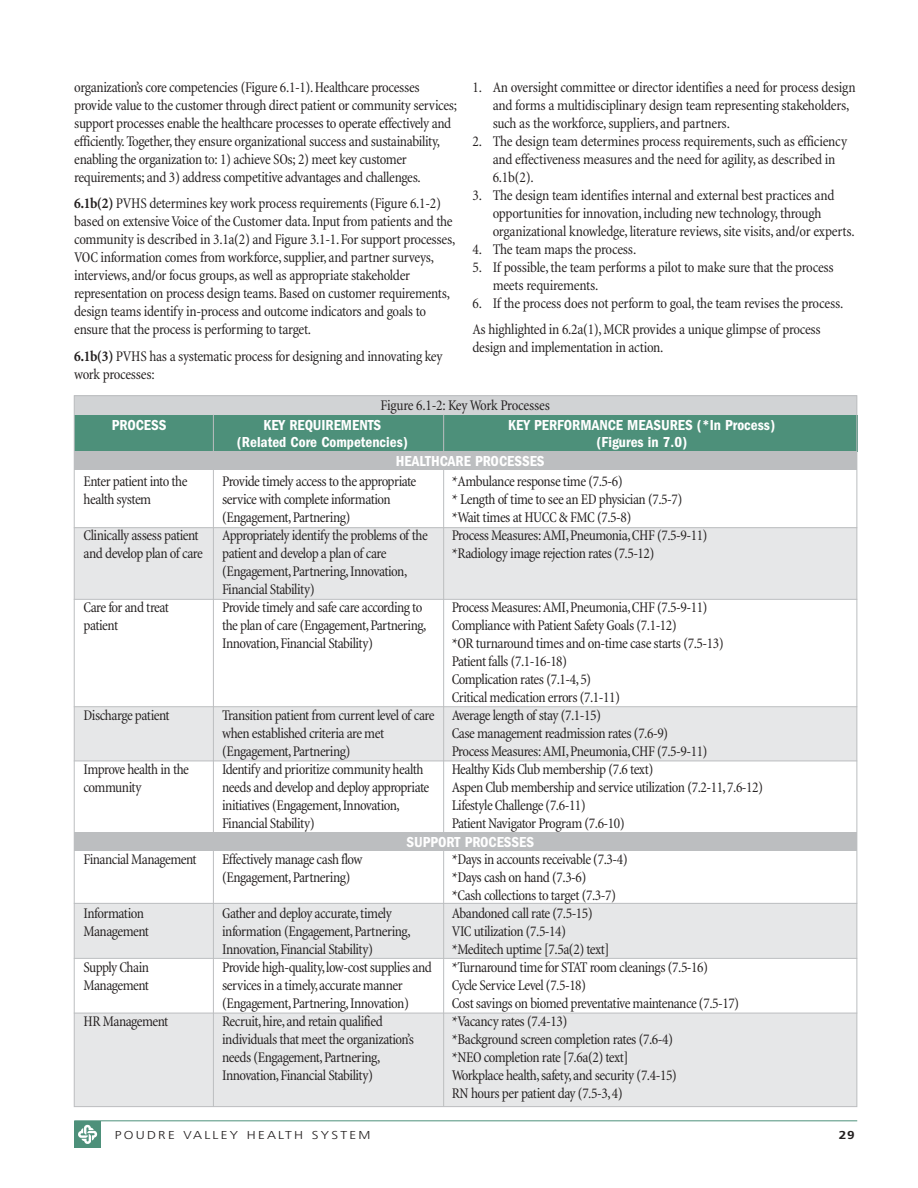
<style>
.page{position:relative;width:918px;height:1188px;background:#fff}
.page>*{position:absolute;margin:0;border:0;box-sizing:border-box;transform-origin:0 0}
.t1{font:condensed 15px/18px "Minion";letter-spacing:-.03em;color:#231f1f}
.t2{font:600 condensed 15px "Franklin Gothic";color:#fff}
.t3{font:300 11.55px "Frutiger";letter-spacing:.165em;color:#231f1f;scale:1.18 1}
.t4{font:700 11.55px "Frutiger";color:#231f1f;scale:1.18 1}
.s1{font-weight:700}
</style>
<div class="page">
<div style="left:74px;top:1121px;width:27px;height:27px;background:#4d907a"></div>
<svg style="left:78px;top:1125px;width:19px;height:19px"></svg>
<hr style="left:74px;top:1120px;width:783px;height:1px;background:#4d907a">
<div style="left:74px;top:1014px;width:783px;height:93px;background:#e6e7e8"></div>
<div style="left:74px;top:903px;width:783px;height:55px;background:#e6e7e8"></div>
<div style="left:74px;top:707px;width:783px;height:54px;background:#e6e7e8"></div>
<div style="left:74px;top:528px;width:783px;height:71px;background:#e6e7e8"></div>
<div style="left:74px;top:395px;width:783px;height:21px;background:#d1d3d5"></div>
<div style="left:74px;top:415px;width:783px;height:37px;background:#4d907a"></div>
<hr style="left:74px;top:599px;width:783px;height:1px;background:#bcbec0">
<hr style="left:74px;top:706px;width:783px;height:1px;background:#bcbec0">
<hr style="left:74px;top:761px;width:783px;height:1px;background:#bcbec0">
<hr style="left:213px;top:415px;width:1px;height:692px;background:#bcbec0">
<hr style="left:443px;top:415px;width:1px;height:692px;background:#bcbec0">
<hr style="left:74px;top:527px;width:783px;height:1px;background:#bcbec0">
<hr style="left:74px;top:958px;width:783px;height:1px;background:#bcbec0">
<hr style="left:74px;top:903px;width:783px;height:1px;background:#bcbec0">
<hr style="left:74px;top:1013px;width:783px;height:1px;background:#bcbec0">
<div style="left:75px;top:832px;width:782px;height:19px;background:#bcbec0"></div>
<div style="left:75px;top:452px;width:782px;height:18px;background:#bcbec0"></div>
<p class="t1" style="left:74px;top:79px;width:384px">organization’s core competencies (Figure 6.1-1). Healthcare processes provide value to the customer through direct patient or community services; support processes enable the healthcare processes to operate effectively and efficiently. Together, they ensure organizational success and sustainability, enabling the organization to: 1) achieve SOs; 2) meet key customer requirements; and 3) address competitive advantages and challenges.</p>
<p class="t1" style="left:74px;top:196px;width:383px"><span class="s1">6.1b(2)</span> PVHS determines key work process requirements (Figure 6.1-2) based on extensive Voice of the Customer data. Input from patients and the community is described in 3.1a(2) and Figure 3.1-1. For support processes, VOC information comes from workforce, supplier, and partner surveys, interviews, and/or focus groups, as well as appropriate stakeholder representation on process design teams. Based on customer requirements, design teams identify in-process and outcome indicators and goals to ensure that the process is performing to target.</p>
<p class="t1" style="left:74px;top:348px;width:370px"><span class="s1">6.1b(3)</span> PVHS has a systematic process for designing and innovating key work processes:</p>
<p class="t1" style="left:493px;top:79px;width:364px;text-indent:-20px">1. An oversight committee or director identifies a need for process design and forms a multidisciplinary design team representing stakeholders, such as the workforce, suppliers, and partners.</p>
<p class="t1" style="left:493px;top:133px;width:356px;text-indent:-20px">2. The design team determines process requirements, such as efficiency and effectiveness measures and the need for agility, as described in<br>6.1b(2).</p>
<p class="t1" style="left:493px;top:187px;width:364px;text-indent:-20px">3. The design team identifies internal and external best practices and opportunities for innovation, including new technology, through organizational knowledge, literature reviews, site visits, and/or experts.</p>
<p class="t1" style="left:472px;top:241px;width:165px">4. The team maps the process.</p>
<p class="t1" style="left:493px;top:259px;width:343px;text-indent:-20px">5. If possible, the team performs a pilot to make sure that the process meets requirements.</p>
<p class="t1" style="left:472px;top:291px;width:372px;line-height:26.7px">6. If the process does not perform to goal, the team revises the process.<br>As highlighted in 6.2a(1), MCR provides a unique glimpse of process</p>
<p class="t1" style="left:472px;top:340px;width:192px">design and implementation in action.</p>
<p class="t1" style="left:381px;top:398px;width:171px">Figure 6.1-2: Key Work Processes</p>
<p class="t2" style="left:112px;top:420px;width:56px">PROCESS</p>
<p class="t2" style="left:264px;top:420px;width:119px">KEY REQUIREMENTS</p>
<p class="t2" style="left:508px;top:420px;width:268px">KEY PERFORMANCE MEASURES (*In Process)</p>
<p class="t2" style="left:237px;top:437px;width:173px">(Related Core Competencies)</p>
<p class="t2" style="left:596px;top:437px;width:92px">(Figures in 7.0)</p>
<p class="t1" style="left:84px;top:474px;width:105px">Enter patient into the health system</p>
<p class="t1" style="left:84px;top:528px;width:121px">Clinically assess patient and develop plan of care</p>
<p class="t1" style="left:84px;top:600px;width:87px">Care for and treat patient</p>
<p class="t2" style="left:396px;top:456px;width:150px">HEALTHCARE PROCESSES</p>
<p class="t1" style="left:452px;top:474px;width:257px">*Ambulance response time (7.5-6)<br>* Length of time to see an ED physician (7.5-7) *Wait times at HUCC &amp; FMC (7.5-8)<br>Process Measures: AMI,Pneumonia,CHF (7.5-9-11) *Radiology image rejection rates (7.5-12)</p>
<p class="t1" style="left:452px;top:600px;width:313px">Process Measures: AMI,Pneumonia,CHF (7.5-9-11)<br>Compliance with Patient Safety Goals (7.1-12)<br>*OR turnaround times and on-time case starts (7.5-13)<br>Patient falls (7.1-16-18)<br>Complication rates (7.1-4,5)<br>Critical medication errors (7.1-11)<br>Average length of stay (7.1-15)<br>Case management readmission rates (7.6-9)<br>Process Measures: AMI,Pneumonia,CHF (7.5-9-11)<br>Healthy Kids Club membership (7.6 text)<br>Aspen Club membership and service utilization (7.2-11,7.6-12)<br>Lifestyle Challenge (7.6-11)<br>Patient Navigator Program (7.6-10)</p>
<p class="t1" style="left:452px;top:852px;width:289px">*Days in accounts receivable (7.3-4)<br>*Days cash on hand (7.3-6)<br>*Cash collections to target (7.3-7)<br>Abandoned call rate (7.5-15)<br>VIC utilization (7.5-14)<br>*Meditech uptime [7.5a(2) text]<br>*Turnaround time for STAT room cleanings (7.5-16)<br>Cycle Service Level (7.5-18)<br>Cost savings on biomed preventative maintenance (7.5-17) *Vacancy rates (7.4-13)<br>*Background screen completion rates (7.6-4)<br>*NEO completion rate [7.6a(2) text]<br>Workplace health,safety,and security (7.4-15)<br>RN hours per patient day (7.5-3,4)</p>
<p class="t1" style="left:222px;top:474px;width:207px">Provide timely access to the appropriate service with complete information (Engagement,Partnering)<br>Appropriately identify the problems of the patient and develop a plan of care (Engagement,Partnering,Innovation, Financial Stability)<br>Provide timely and safe care according to the plan of care (Engagement,Partnering, Innovation,Financial Stability)</p>
<p class="t1" style="left:222px;top:708px;width:214px">Transition patient from current level of care when established criteria are met (Engagement,Partnering)<br>Identify and prioritize community health needs and develop and deploy appropriate initiatives (Engagement,Innovation, Financial Stability)</p>
<p class="t1" style="left:222px;top:852px;width:142px">Effectively manage cash flow (Engagement,Partnering)</p>
<p class="t1" style="left:222px;top:906px;width:211px">Gather and deploy accurate,timely information (Engagement,Partnering, Innovation,Financial Stability)<br>Provide high-quality,low-cost supplies and services in a timely,accurate manner (Engagement,Partnering,Innovation)<br>Recruit,hire,and retain qualified individuals that meet the organization’s needs (Engagement,Partnering, Innovation,Financial Stability)</p>
<p class="t1" style="left:84px;top:708px;width:87px">Discharge patient</p>
<p class="t1" style="left:84px;top:762px;width:107px">Improve health in the community</p>
<p class="t2" style="left:406px;top:837px;width:129px">SUPPORT PROCESSES</p>
<p class="t1" style="left:84px;top:852px;width:115px">Financial Management</p>
<p class="t1" style="left:84px;top:906px;width:67px">Information<br>Management</p>
<p class="t1" style="left:84px;top:960px;width:67px">Supply Chain<br>Management</p>
<p class="t1" style="left:84px;top:1014px;width:86px">HR Management</p>
<p class="t3" style="left:115px;top:1130px;width:218px">POUDRE VALLEY HEALTH SYSTEM</p>
<p class="t4" style="left:839px;top:1130px;width:15px">29</p>
</div>
